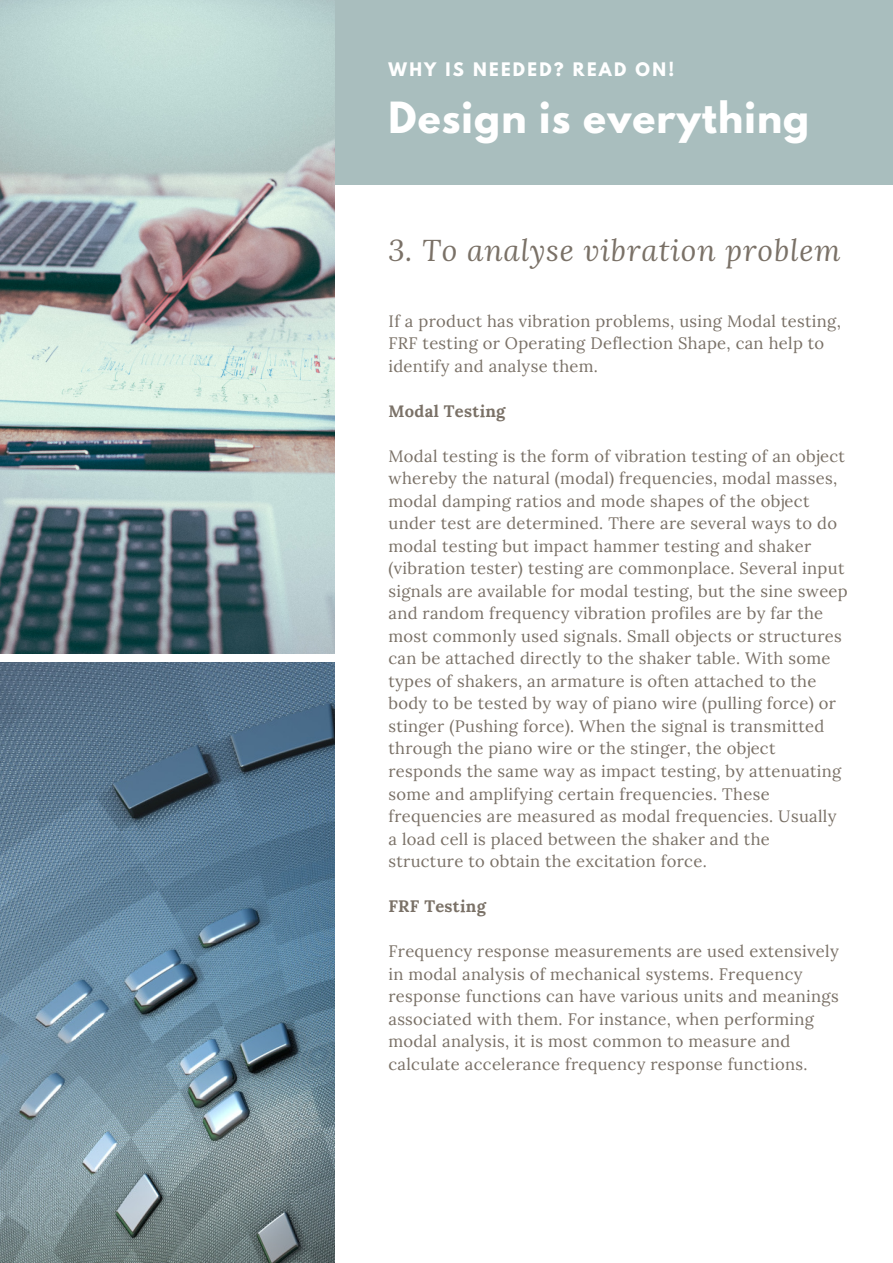
<style>
.page{position:relative;width:893px;height:1263px;background:#fff}
.page>*{position:absolute;margin:0;border:0;box-sizing:border-box;transform-origin:0 0}
.t1{font:700 38.1px "League Spartan";letter-spacing:.03em;color:#fff}
.t2{font:italic 29.85px "Lora";letter-spacing:.03em;color:#7a7167}
.t3{font:16.5px/22.5px "Lora";letter-spacing:.02em;color:#7a7167}
.t4{font:700 16.5px "Lora";letter-spacing:.02em;color:#7a7167}
.t5{font:700 16.5px "League Spartan";letter-spacing:.14em;color:#fff}
</style>
<div class="page">
<div style="left:0;top:0;width:893px;height:185px;background:#a9bebe"></div>
<img style="left:0;top:0;width:334px;height:653px">
<img style="left:0;top:662px;width:334px;height:601px">
<p class="t5" style="left:388px;top:62px;width:287px">WHY IS NEEDED? READ ON!</p>
<h1 class="t1" style="left:388px;top:99px;width:422px">Design is everything</h1>
<h2 class="t2" style="left:388px;top:230px;width:454px">3. To analyse vibration problem</h2>
<p class="t3" style="left:388px;top:309px;width:454px">If a product has vibration problems, using Modal testing,<br>FRF testing or Operating Deflection Shape, can help to identify and analyse them.</p>
<p class="t4" style="left:388px;top:400px;width:118px">Modal Testing</p>
<p class="t3" style="left:388px;top:444px;width:461px">Modal testing is the form of vibration testing of an object whereby the natural (modal) frequencies, modal masses, modal damping ratios and mode shapes of the object under test are determined. There are several ways to do modal testing but impact hammer testing and shaker (vibration tester) testing are commonplace. Several input signals are available for modal testing, but the sine sweep and random frequency vibration profiles are by far the most commonly used signals. Small objects or structures can be attached directly to the shaker table. With some types of shakers, an armature is often attached to the body to be tested by way of piano wire (pulling force) or stinger (Pushing force). When the signal is transmitted through the piano wire or the stinger, the object responds the same way as impact testing, by attenuating some and amplifying certain frequencies. These frequencies are measured as modal frequencies. Usually a load cell is placed between the shaker and the structure to obtain the excitation force.</p>
<p class="t4" style="left:388px;top:895px;width:99px">FRF Testing</p>
<p class="t3" style="left:388px;top:940px;width:452px">Frequency response measurements are used extensively in modal analysis of mechanical systems. Frequency response functions can have various units and meanings associated with them. For instance, when performing modal analysis, it is most common to measure and calculate accelerance frequency response functions.</p>
</div>
